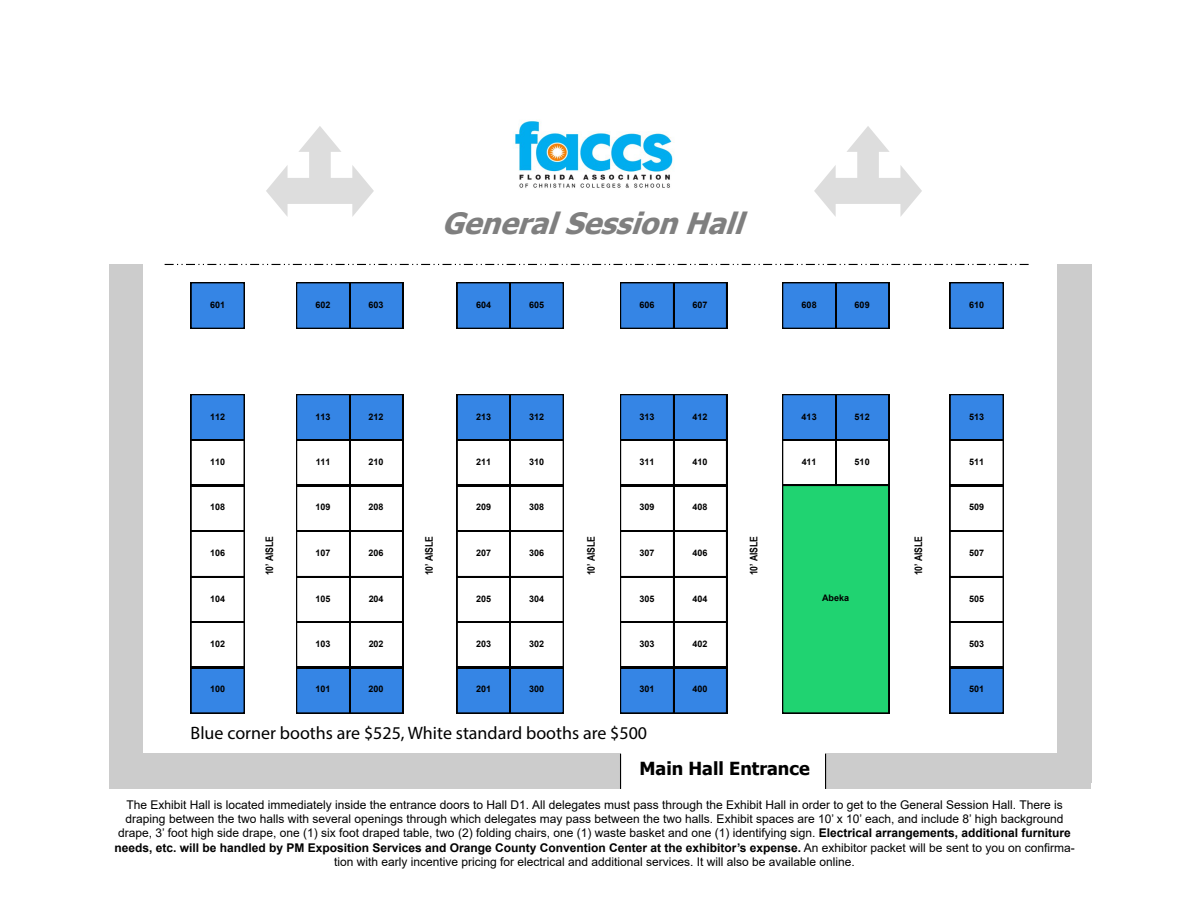
<style>
.page{position:relative;width:1188px;height:918px;background:#fff}
.page>*{position:absolute;margin:0;border:0;box-sizing:border-box;transform-origin:0 0}
.t1{font:italic 700 29.4px "Tahoma";color:#7f7f7f}
.t2{font:18px "Myriad Pro";color:#000}
.t3{font:700 18px "Tahoma";color:#000}
.t4{font:12px/14.4px "Arial";color:#000;text-align:center}
.t5{font:700 10.5px "Arial Narrow";color:#000}
.t6{font:700 9px "Arial";letter-spacing:.005em;color:#000}
.s1{font-weight:700}
</style>
<div class="page">
<svg style="left:165px;top:264px;width:864px;height:1px"></svg>
<div style="left:109px;top:754px;width:512px;height:35px;background:#ccc"></div>
<hr style="left:620px;top:754px;width:1px;height:35px;background:#000">
<div style="left:109px;top:264px;width:34px;height:519px;background:#ccc"></div>
<img style="left:515px;top:120px;width:158px;height:68px">
<svg style="left:457px;top:282px;width:107px;height:47px;background:#2f78ce"></svg>
<svg style="left:296px;top:394px;width:107px;height:319px"></svg>
<svg style="left:191px;top:394px;width:54px;height:319px"></svg>
<svg style="left:457px;top:394px;width:107px;height:319px"></svg>
<svg style="left:620px;top:394px;width:107px;height:319px"></svg>
<svg style="left:782px;top:394px;width:107px;height:319px;background:#3ec48d"></svg>
<svg style="left:950px;top:394px;width:54px;height:319px"></svg>
<svg style="left:296px;top:282px;width:107px;height:47px;background:#2f78ce"></svg>
<svg style="left:620px;top:282px;width:107px;height:47px;background:#2f78ce"></svg>
<svg style="left:782px;top:282px;width:107px;height:47px;background:#2f78ce"></svg>
<svg style="left:950px;top:282px;width:54px;height:47px;background:#2f77ce"></svg>
<svg style="left:191px;top:282px;width:54px;height:47px;background:#2f77ce"></svg>
<svg style="left:266px;top:126px;width:108px;height:91px"></svg>
<svg style="left:814px;top:126px;width:108px;height:91px"></svg>
<div style="left:826px;top:754px;width:265px;height:35px;background:#ccc"></div>
<div style="left:1058px;top:264px;width:33px;height:519px;background:#ccc"></div>
<hr style="left:825px;top:754px;width:1px;height:35px;background:#000">
<h1 class="t1" style="left:441px;top:203px;width:317px">General Session Hall</h1>
<p class="t6" style="left:210px;top:298px;width:17px">601</p>
<p class="t6" style="left:316px;top:298px;width:17px">602</p>
<p class="t6" style="left:369px;top:298px;width:17px">603</p>
<p class="t6" style="left:640px;top:298px;width:17px">606</p>
<p class="t6" style="left:693px;top:298px;width:17px">607</p>
<p class="t6" style="left:969px;top:298px;width:17px">610</p>
<p class="t6" style="left:476px;top:298px;width:17px">604</p>
<p class="t6" style="left:529px;top:298px;width:17px">605</p>
<p class="t6" style="left:802px;top:298px;width:17px">608</p>
<p class="t6" style="left:855px;top:298px;width:17px">609</p>
<p class="t6" style="left:210px;top:410px;width:17px">112</p>
<p class="t6" style="left:210px;top:456px;width:17px">110</p>
<p class="t6" style="left:210px;top:501px;width:17px">108</p>
<p class="t6" style="left:210px;top:546px;width:17px">106</p>
<p class="t6" style="left:210px;top:592px;width:16px">104</p>
<p class="t6" style="left:210px;top:638px;width:16px">102</p>
<p class="t6" style="left:210px;top:683px;width:17px">100</p>
<p class="t6" style="left:316px;top:410px;width:17px">113</p>
<p class="t6" style="left:369px;top:410px;width:17px">212</p>
<p class="t6" style="left:316px;top:456px;width:16px">111</p>
<p class="t6" style="left:369px;top:456px;width:17px">210</p>
<p class="t6" style="left:369px;top:501px;width:17px">208</p>
<p class="t6" style="left:369px;top:546px;width:17px">206</p>
<p class="t6" style="left:316px;top:592px;width:17px">105</p>
<p class="t6" style="left:316px;top:638px;width:17px">103</p>
<p class="t6" style="left:316px;top:683px;width:17px">101</p>
<p class="t6" style="left:802px;top:410px;width:17px">413</p>
<p class="t6" style="left:855px;top:410px;width:17px">512</p>
<p class="t6" style="left:802px;top:456px;width:16px">411</p>
<p class="t6" style="left:855px;top:456px;width:17px">510</p>
<p class="t6" style="left:476px;top:410px;width:17px">213</p>
<p class="t6" style="left:529px;top:410px;width:17px">312</p>
<p class="t6" style="left:476px;top:456px;width:16px">211</p>
<p class="t6" style="left:529px;top:456px;width:17px">310</p>
<p class="t6" style="left:529px;top:501px;width:17px">308</p>
<p class="t6" style="left:529px;top:546px;width:17px">306</p>
<p class="t6" style="left:476px;top:592px;width:17px">205</p>
<p class="t6" style="left:476px;top:638px;width:17px">203</p>
<p class="t6" style="left:476px;top:683px;width:17px">201</p>
<p class="t6" style="left:640px;top:410px;width:17px">313</p>
<p class="t6" style="left:693px;top:410px;width:17px">412</p>
<p class="t6" style="left:640px;top:456px;width:16px">311</p>
<p class="t6" style="left:693px;top:456px;width:17px">410</p>
<p class="t6" style="left:693px;top:501px;width:17px">408</p>
<p class="t6" style="left:693px;top:546px;width:17px">406</p>
<p class="t6" style="left:640px;top:592px;width:17px">305</p>
<p class="t6" style="left:640px;top:638px;width:17px">303</p>
<p class="t6" style="left:640px;top:683px;width:17px">301</p>
<p class="t6" style="left:316px;top:501px;width:17px">109</p>
<p class="t6" style="left:476px;top:501px;width:17px">209</p>
<p class="t6" style="left:640px;top:501px;width:17px">309</p>
<p class="t5" style="left:262px;top:575px;width:41px;rotate:-90deg">10’ AISLE</p>
<p class="t5" style="left:421px;top:575px;width:41px;rotate:-90deg">10’ AISLE</p>
<p class="t5" style="left:583px;top:575px;width:41px;rotate:-90deg">10’ AISLE</p>
<p class="t5" style="left:746px;top:575px;width:41px;rotate:-90deg">10’ AISLE</p>
<p class="t5" style="left:911px;top:575px;width:41px;rotate:-90deg">10’ AISLE</p>
<p class="t6" style="left:316px;top:546px;width:17px">107</p>
<p class="t6" style="left:476px;top:546px;width:17px">207</p>
<p class="t6" style="left:640px;top:546px;width:17px">307</p>
<p class="t6" style="left:822px;top:592px;width:29px">Abeka</p>
<p class="t6" style="left:369px;top:592px;width:16px">204</p>
<p class="t6" style="left:529px;top:592px;width:16px">304</p>
<p class="t6" style="left:693px;top:592px;width:16px">404</p>
<p class="t6" style="left:369px;top:638px;width:16px">202</p>
<p class="t6" style="left:529px;top:638px;width:16px">302</p>
<p class="t6" style="left:693px;top:638px;width:16px">402</p>
<p class="t6" style="left:369px;top:683px;width:17px">200</p>
<p class="t6" style="left:529px;top:683px;width:17px">300</p>
<p class="t6" style="left:693px;top:683px;width:17px">400</p>
<h2 class="t2" style="left:191px;top:722px;width:458px">Blue corner booths are $525, White standard booths are $500</h2>
<h2 class="t3" style="left:640px;top:756px;width:172px">Main Hall Entrance</h2>
<p class="t6" style="left:969px;top:410px;width:17px">513</p>
<p class="t6" style="left:969px;top:456px;width:17px">511</p>
<p class="t6" style="left:969px;top:501px;width:17px">509</p>
<p class="t6" style="left:969px;top:546px;width:17px">507</p>
<p class="t6" style="left:969px;top:592px;width:16px">505</p>
<p class="t6" style="left:969px;top:638px;width:16px">503</p>
<p class="t6" style="left:969px;top:683px;width:17px">501</p>
<p class="t4" style="left:114px;top:797px;width:962px">The Exhibit Hall is located immediately inside the entrance doors to Hall D1. All delegates must pass through the Exhibit Hall in order to get to the General Session Hall. There is draping between the two halls with several openings through which delegates may pass between the two halls. Exhibit spaces are 10’ x 10’ each, and include 8’ high background drape, 3’ foot high side drape, one (1) six foot draped table, two (2) folding chairs, one (1) waste basket and one (1) identifying sign. <span class="s1">Electrical arrangements, additional furniture needs, etc. will be handled by PM Exposition Services and Orange County Convention Center at the exhibitor’s expense.</span> An exhibitor packet will be sent to you on confirma&shy;tion with early incentive pricing for electrical and additional services. It will also be available online.</p>
</div>
